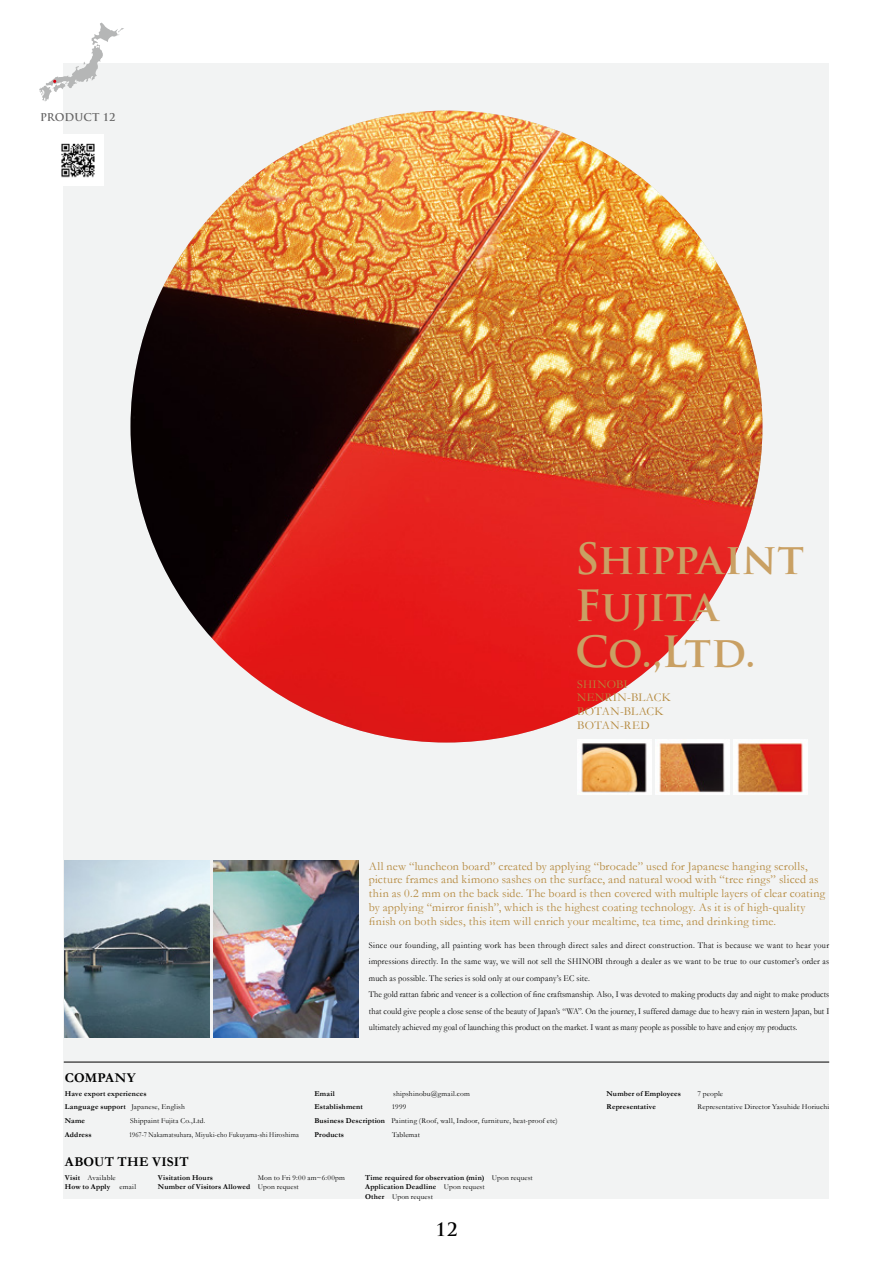
<style>
.page{position:relative;width:893px;height:1263px;background:#fff}
.page>*{position:absolute;margin:0;border:0;box-sizing:border-box;transform-origin:0 0}
.t1{font:700 42px/46.5px "Trajan Pro";letter-spacing:-.01em;color:#c9a063}
.t2{font:700 18px "Trajan Pro";color:#000}
.t3{font:700 13.5px "Garamond";letter-spacing:.02em;color:#000}
.t4{font:12px/13.8px "Garamond";letter-spacing:.015em;color:#b4883c}
.t5{font:700 10.5px "Trajan Pro";color:#656464}
.t6{font:9px/16.5px "Garamond";letter-spacing:.015em;color:#000;scale:.92 1}
.t7{font:700 7.5px/9.6px "Garamond";letter-spacing:.02em;color:#000}
.t8{font:7.5px/13.8px "Garamond";letter-spacing:.02em;color:#000}
.t9{font:7.5px "Garamond";letter-spacing:.02em;color:#000;scale:.9 1}
.s1{font-weight:400}
.s2{font-weight:700}
</style>
<div class="page">
<div style="left:64px;top:64px;width:765px;height:1135px;background:#f2f3f3"></div>
<img style="left:131px;top:111px;width:631px;height:631px;border-radius:316px">
<img style="left:214px;top:861px;width:144px;height:176px">
<img style="left:65px;top:861px;width:144px;height:176px">
<hr style="left:64px;top:1062px;width:765px;height:1px;background:#000">
<img style="left:577px;top:740px;width:74px;height:54px">
<img style="left:655px;top:740px;width:74px;height:54px">
<img style="left:733px;top:740px;width:74px;height:54px">
<svg style="left:39px;top:23px;width:85px;height:79px"></svg>
<div style="left:52px;top:134px;width:51px;height:51px;background:#fff"></div>
<img style="left:61px;top:143px;width:34px;height:35px">
<p class="t5" style="left:40px;top:110px;width:77px">PRODUCT 12</p>
<h1 class="t1" style="left:575px;top:536px;width:230px">Shippaint<br>Fujita<br>Co.,Ltd.</h1>
<h3 class="t4" style="left:577px;top:677px;width:95px">SHINOBI<br>NENRIN-BLACK<br>BOTAN-BLACK<br>BOTAN-RED</h3>
<p class="t4" style="left:369px;top:859px;width:458px">All new “luncheon board” created by applying “brocade” used for Japanese hanging scrolls, picture frames and kimono sashes on the surface, and natural wood with “tree rings” sliced as thin as 0.2 mm on the back side. The board is then covered with multiple layers of clear coating by applying “mirror finish”, which is the highest coating technology. As it is of high-quality finish on both sides, this item will enrich your mealtime, tea time, and drinking time.</p>
<p class="t6" style="left:369px;top:937px;width:502px">Since our founding, all painting work has been through direct sales and direct construction. That is because we want to hear your impressions directly. In the same way, we will not sell the SHINOBI through a dealer as we want to be true to our customer’s order as much as possible. The series is sold only at our company’s EC site.<br>The gold rattan fabric and veneer is a collection of fine craftsmanship. Also, I was devoted to making products day and night to make products that could give people a close sense of the beauty of Japan’s “WA”. On the journey, I suffered damage due to heavy rain in western Japan, but I ultimately achieved my goal of launching this product on the market. I want as many people as possible to have and enjoy my products.</p>
<h3 class="t3" style="left:65px;top:1069px;width:72px">COMPANY</h3>
<p class="t7" style="left:65px;top:1086px;width:122px;line-height:13.8px">Have export experiences<br>Language support <span class="s1">Japanese, English<br></span>Name</p>
<p class="t8" style="left:130px;top:1114px;width:77px">Shippaint Fujita Co.,Ltd.</p>
<p class="t7" style="left:65px;top:1130px;width:28px">Address</p>
<p class="t9" style="left:129px;top:1130px;width:190px">1967-7 Nakamatsuhara, Miyuki-cho Fukuyama-shi Hiroshima</p>
<h3 class="t3" style="left:65px;top:1154px;width:125px">ABOUT THE VISIT</h3>
<p class="t7" style="left:314px;top:1088px;width:22px">Email</p>
<p class="t8" style="left:393px;top:1086px;width:78px">shipshinobu@gmail.com</p>
<p class="t7" style="left:314px;top:1102px;width:50px">Establishment</p>
<p class="t8" style="left:314px;top:1100px;width:245px;text-indent:77px">1999<br><span class="s2">Business Description</span> Painting (Roof, wall, Indoor, furniture, heat-proof etc)<br><span class="s2">Products</span></p>
<p class="t8" style="left:392px;top:1128px;width:29px">Tablemat</p>
<p class="t7" style="left:607px;top:1088px;width:76px">Number of Employees</p>
<p class="t8" style="left:698px;top:1086px;width:27px">7 people</p>
<p class="t7" style="left:607px;top:1102px;width:51px">Representative</p>
<p class="t8" style="left:697px;top:1100px;width:133px">Representative Director Yasuhide Horiuchi</p>
<p class="t7" style="left:65px;top:1172px;width:73px">Visit <span class="s1">Available<br></span>How to Apply <span class="s1">email</span></p>
<p class="t7" style="left:158px;top:1172px;width:57px">Visitation Hours</p>
<p class="t8" style="left:158px;top:1172px;width:188px;line-height:9.6px;text-indent:100px">Mon to Fri 9:00 am~6:00pm<br><span class="s2">Number of Visitors Allowed</span> Upon request</p>
<p class="t7" style="left:365px;top:1172px;width:169px">Time required for observation (min) <span class="s1">Upon request<br></span>Application Deadline <span class="s1">Upon request<br></span>Other <span class="s1">Upon request</span></p>
<h2 class="t2" style="left:435px;top:1218px;width:24px">12</h2>
</div>
